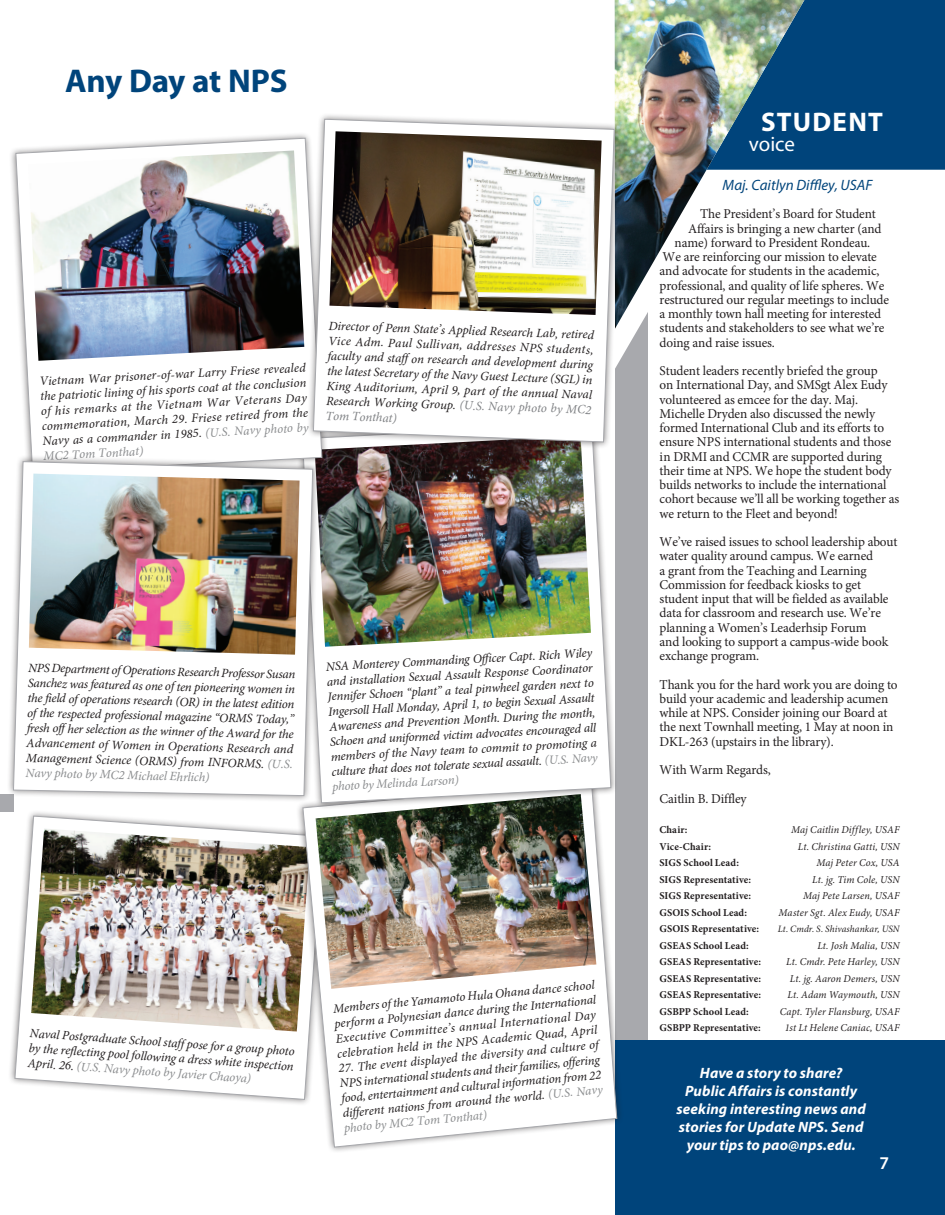
<style>
.page{position:relative;width:945px;height:1215px;background:#fff}
.page>*{position:absolute;margin:0;border:0;box-sizing:border-box;transform-origin:0 0}
.t1{font:700 33px "Myriad Pro";letter-spacing:-.01em;color:#00447b}
.t2{font:700 27px "Myriad Pro";letter-spacing:.045em;color:#fff}
.t3{font:21px "Myriad Pro";letter-spacing:-.005em;color:#fff}
.t4{font:600 18px "Myriad Pro";color:#fff}
.t5{font:italic 700 15px/18px "Myriad Pro";letter-spacing:.005em;color:#fff;text-align:center}
.t6{font:italic 15px "Myriad Pro";color:#00447b}
.t7{font:13.5px/14.2px "Minion Pro";letter-spacing:-.01em;color:#231f20}
.t8{font:italic 12.75px/15px "Minion Pro";color:#231f20;text-align:justify}
.t9{font:italic 10.5px/16.5px "Minion Pro";letter-spacing:.01em;color:#231f20;text-align:right}
.t10{font:700 10.5px/16.5px "Minion Pro";letter-spacing:.01em;color:#231f20}
.t11{font:italic 9.75px "Minion Pro";letter-spacing:.01em;color:#231f20}
.s1{color:#8b8d8f}
.s2{color:#808285}
</style>
<div class="page">
<div style="left:0;top:794px;width:14px;height:18px;background:#a8a9ad"></div>
<div style="left:618px;top:329px;width:30px;height:712px;background:#a8a9ad"></div>
<div style="left:615px;top:1041px;width:330px;height:174px;background:#00447b"></div>
<div style="left:804px;top:0;width:141px;height:170px;background:#00447b"></div>
<img style="left:615px;top:0;width:189px;height:329px">
<div style="left:8px;top:809px;width:321px;height:297px;background:#231f20;opacity:.55"></div>
<img style="left:14px;top:815px;width:282px;height:285px">
<div style="left:296px;top:775px;width:327px;height:379px;background:#231f20;opacity:.55"></div>
<img style="left:302px;top:810px;width:316px;height:338px">
<div style="left:296px;top:417px;width:322px;height:393px;background:#231f20;opacity:.55"></div>
<img style="left:302px;top:449px;width:310px;height:355px">
<div style="left:9px;top:131px;width:320px;height:348px;background:#231f20;opacity:.55"></div>
<img style="left:15px;top:137px;width:308px;height:336px">
<div style="left:7px;top:455px;width:312px;height:348px;background:#231f20;opacity:.55"></div>
<img style="left:13px;top:461px;width:300px;height:335px">
<div style="left:307px;top:113px;width:314px;height:336px;background:#231f20;opacity:.55"></div>
<svg style="left:313px;top:118px;width:302px;height:325px"></svg>
<h1 class="t1" style="left:65px;top:60px;width:224px">Any Day at NPS</h1>
<p class="t8" style="left:39px;top:374px;width:268px;rotate:-3deg">Vietnam War prisoner-of-war Larry Friese revealed the patriotic lining of his sports coat at the conclusion of his remarks at the Vietnam War Veterans Day commemoration, March 29. Friese retired from the Navy as a commander in 1985. <span class="s1">(U.S. Navy photo by MC2 Tom Tonthat)</span></p>
<p class="t8" style="left:329px;top:319px;width:267px;rotate:2deg">Director of Penn State’s Applied Research Lab, retired Vice Adm. Paul Sullivan, addresses NPS students, faculty and staff on research and development during the latest Secretary of the Navy Guest Lecture (SGL) in King Auditorium, April 9, part of the annual Naval Research Working Group. <span class="s2">(U.S. Navy photo by MC2<br>Tom Tonthat)</span></p>
<p class="t8" style="left:28px;top:662px;width:269px;rotate:1deg">NPS Department of Operations Research Professor Susan Sanchez was featured as one of ten pioneering women in the field of operations research (OR) in the latest edition of the respected professional magazine “ORMS Today,” fresh off her selection as the winner of the Award for the Advancement of Women in Operations Research and Management Science (ORMS) from INFORMS. <span class="s1">(U.S.<br>Navy photo by MC2 Michael Ehrlich)</span></p>
<p class="t8" style="left:326px;top:660px;width:268px;rotate:-3deg">NSA Monterey Commanding Officer Capt. Rich Wiley and installation Sexual Assault Response Coordinator Jennifer Schoen “plant” a teal pinwheel garden next to Ingersoll Hall Monday, April 1, to begin Sexual Assault Awareness and Prevention Month. During the month, Schoen and uniformed victim advocates encouraged all members of the Navy team to commit to promoting a culture that does not tolerate sexual assault. <span class="s1">(U.S. Navy photo by Melinda Larson)</span></p>
<p class="t8" style="left:30px;top:1026px;width:267px;rotate:4deg">Naval Postgraduate School staff pose for a group photo by the reflecting pool following a dress white inspection April. 26. <span class="s1">(U.S. Navy photo by Javier Chaoya)</span></p>
<p class="t8" style="left:332px;top:1001px;width:264px;rotate:-5deg">Members of the Yamamoto Hula Ohana dance school perform a Polynesian dance during the International Executive Committee’s annual International Day celebration held in the NPS Academic Quad, April</p>
<p class="t8" style="left:338px;top:1061px;width:263px;rotate:-5deg">27. The event displayed the diversity and culture of NPS international students and their families, offering food, entertainment and cultural information from 22 different nations from around the world. <span class="s1">(U.S. Navy photo by MC2 Tom Tonthat)</span></p>
<h2 class="t2" style="left:761px;top:105px;width:123px">STUDENT</h2>
<h3 class="t3" style="left:749px;top:131px;width:48px">voice</h3>
<p class="t6" style="left:723px;top:175px;width:151px">Maj. Caitlyn Diffley, USAF</p>
<p class="t7" style="left:700px;top:207px;width:177px">The President’s Board for Student</p>
<p class="t7" style="left:688px;top:221px;width:195px">Affairs is bringing a new charter (and</p>
<p class="t7" style="left:675px;top:235px;width:197px">name) forward to President Rondeau.</p>
<p class="t7" style="left:663px;top:250px;width:216px">We are reinforcing our mission to elevate</p>
<p class="t7" style="left:660px;top:264px;width:221px">and advocate for students in the academic,</p>
<p class="t7" style="left:660px;top:278px;width:226px">professional, and quality of life spheres. We</p>
<p class="t7" style="left:660px;top:292px;width:231px">restructured our regular meetings to include</p>
<p class="t7" style="left:660px;top:307px;width:223px">a monthly town hall meeting for interested</p>
<p class="t7" style="left:660px;top:321px;width:226px">students and stakeholders to see what we’re</p>
<p class="t7" style="left:660px;top:335px;width:117px">doing and raise issues.</p>
<p class="t7" style="left:660px;top:364px;width:241px">Student leaders recently briefed the group<br>on International Day, and SMSgt Alex Eudy volunteered as emcee for the day. Maj.<br>Michelle Dryden also discussed the newly formed International Club and its efforts to ensure NPS international students and those in DRMI and CCMR are supported during their time at NPS. We hope the student body builds networks to include the international cohort because we’ll all be working together as we return to the Fleet and beyond!</p>
<p class="t7" style="left:660px;top:535px;width:239px">We’ve raised issues to school leadership about water quality around campus. We earned<br>a grant from the Teaching and Learning Commission for feedback kiosks to get student input that will be fielded as available data for classroom and research use. We’re planning a Women’s Leaderhsip Forum<br>and looking to support a campus-wide book exchange program.</p>
<p class="t7" style="left:660px;top:677px;width:240px">Thank you for the hard work you are doing to build your academic and leadership acumen while at NPS. Consider joining our Board at the next Townhall meeting, 1 May at noon in DKL-263 (upstairs in the library).</p>
<p class="t7" style="left:660px;top:756px;width:113px;line-height:28.5px">With Warm Regards,<br>Caitlin B. Diffley</p>
<p class="t10" style="left:659px;top:821px;width:103px">Chair:<br>Vice-Chair:<br>SIGS School Lead:<br>SIGS Representative:<br>SIGS Representative:<br>GSOIS School Lead:<br>GSOIS Representative:<br>GSEAS School Lead:<br>GSEAS Representative:<br>GSEAS Representative:<br>GSEAS Representative:<br>GSBPP School Lead:<br>GSBPP Representative:</p>
<p class="t9" style="left:779px;top:822px;width:123px">Maj Caitlin Diffley, USAF<br>Lt. Christina Gatti, USN<br>Maj Peter Cox, USA<br>Lt. jg. Tim Cole, USN<br>Maj Pete Larsen, USAF<br>Master Sgt. Alex Eudy, USAF</p>
<p class="t11" style="left:778px;top:923px;width:123px">Lt. Cmdr. S. Shivashankar, USN</p>
<p class="t9" style="left:780px;top:938px;width:121px">Lt. Josh Malia, USN<br>Lt. Cmdr. Pete Harley, USN<br>Lt. jg. Aaron Demers, USN<br>Lt. Adam Waymouth, USN<br>Capt. Tyler Flansburg, USAF<br>1st Lt Helene Caniac, USAF</p>
<p class="t5" style="left:677px;top:1063px;width:191px">Have a story to share?<br>Public Affairs is constantly seeking interesting news and stories for Update NPS. Send your tips to pao@nps.edu.</p>
<h3 class="t4" style="left:879px;top:1151px;width:11px">7</h3>
</div>
